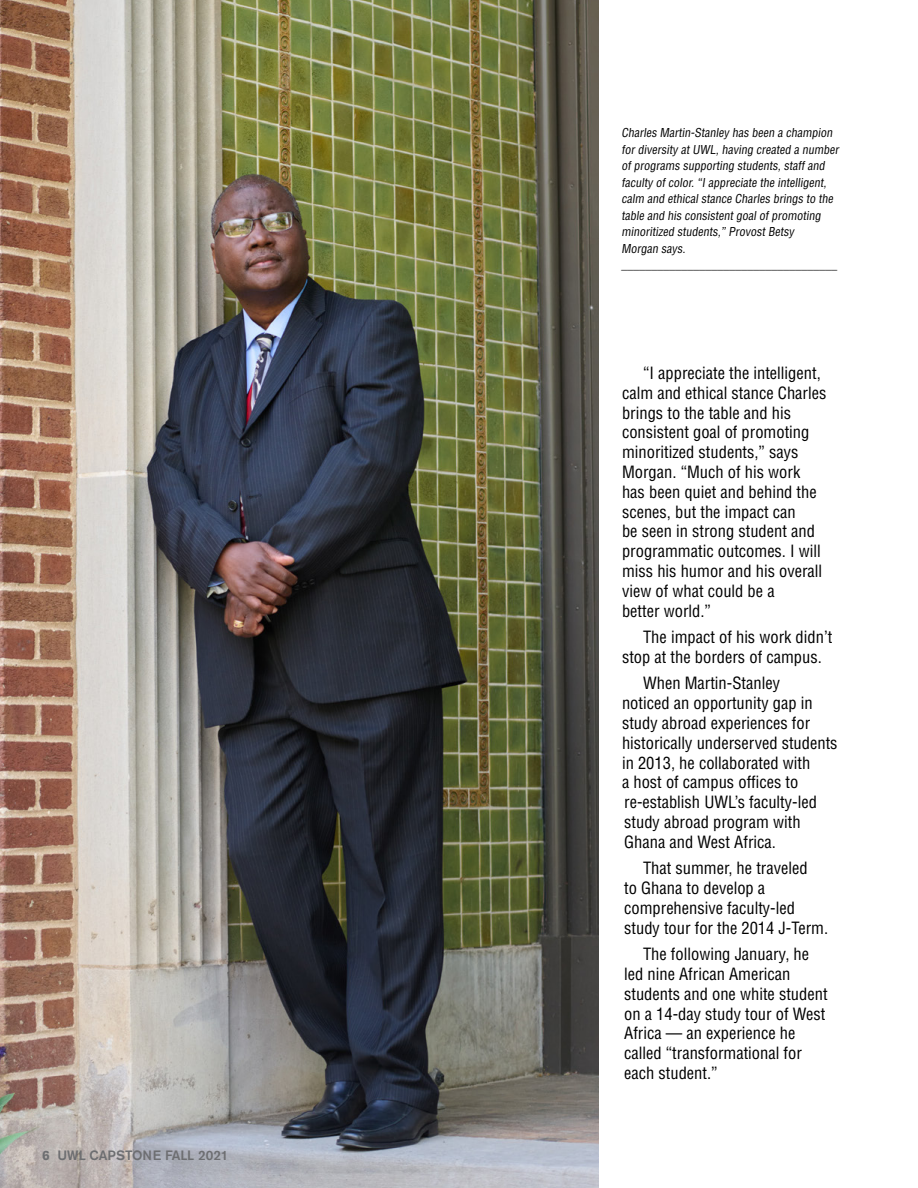
<style>
.page{position:relative;width:918px;height:1188px;background:#fff}
.page>*{position:absolute;margin:0;border:0;box-sizing:border-box;transform-origin:0 0}
.t1{font:condensed 16.5px/19.8px "Helvetica LT Std";color:#000}
.t2{font:500 13.5px "Akzidenz Grotesk Std";color:#6d6e71}
.t3{font:condensed 12px/16.5px "Helvetica LT Std";color:#000}
.s1{font-weight:700}
</style>
<div class="page">
<img style="left:0;top:0;width:598px;height:1188px">
<p class="t2" style="left:42px;top:1147px;width:188px"><span class="s1">6</span> UWL CAPSTONE FALL 2021</p>
<p class="t3" style="left:622px;top:124px;width:221px">Charles Martin-Stanley has been a champion for diversity at UWL, having created a number of programs supporting students, staff and faculty of color. “I appreciate the intelligent, calm and ethical stance Charles brings to the table and his consistent goal of promoting minoritized students,” Provost Betsy<br>Morgan says. ____________________________________</p>
<p class="t1" style="left:622px;top:363px;width:206px;text-indent:21px">“I appreciate the intelligent, calm and ethical stance Charles brings to the table and his consistent goal of promoting minoritized students,” says<br>Morgan. “Much of his work has been quiet and behind the scenes, but the impact can<br>be seen in strong student and programmatic outcomes. I will miss his humor and his overall view of what could be a<br>better world.”</p>
<p class="t1" style="left:622px;top:627px;width:212px;text-indent:21px">The impact of his work didn’t stop at the borders of campus.</p>
<p class="t1" style="left:622px;top:673px;width:217px;text-indent:21px">When Martin-Stanley<br>noticed an opportunity gap in study abroad experiences for historically underserved students in 2013, he collaborated with<br>a host of campus offices to re-establish UWL’s faculty-led study abroad program with<br>Ghana and West Africa.</p>
<p class="t1" style="left:624px;top:858px;width:206px;text-indent:19px">That summer, he traveled<br>to Ghana to develop a comprehensive faculty-led study tour for the 2014 J-Term.</p>
<p class="t1" style="left:624px;top:944px;width:205px;text-indent:19px">The following January, he led nine African American students and one white student on a 14-day study tour of West<br>Africa — an experience he called “transformational for each student.”</p>
</div>
